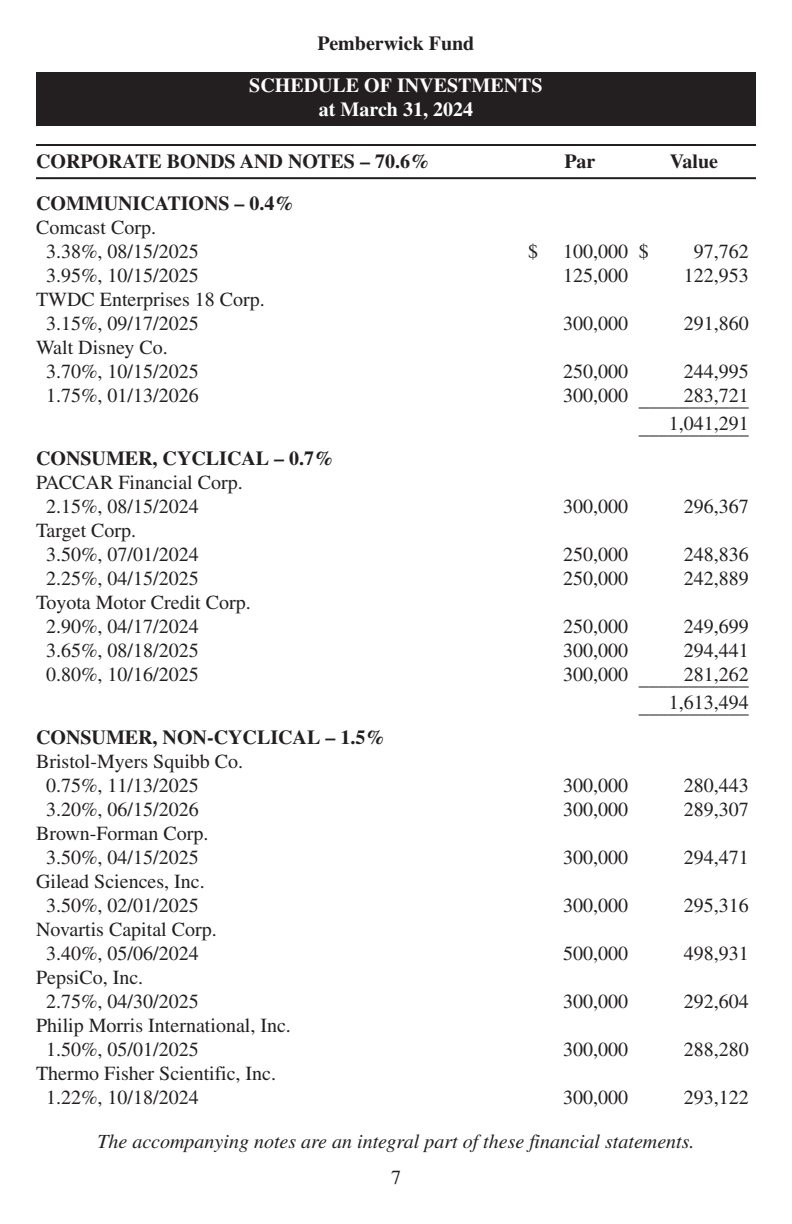
<style>
.page{position:relative;width:792px;height:1224px;background:#fff}
.page>*{position:absolute;margin:0;border:0;box-sizing:border-box;transform-origin:0 0}
.t1{font:20px/24px "Times";color:#231f20}
.t2{font:700 20px "Times";color:#231f20}
.t3{font:italic 20px "Times";color:#231f20}
.t4{font:700 20px/24px "Times";color:#fff;text-align:center}
</style>
<div class="page">
<div style="left:36px;top:72px;width:720px;height:54px;background:#231f20"></div>
<hr style="left:36px;top:144px;width:720px;height:2px;background:#231f20">
<hr style="left:36px;top:177px;width:720px;height:2px;background:#231f20">
<p class="t2" style="left:318px;top:36px;width:158px">Pemberwick Fund</p>
<p class="t4" style="left:249px;top:75px;width:295px">SCHEDULE OF INVESTMENTS at March 31, 2024</p>
<p class="t2" style="left:36px;top:154px;width:396px">CORPORATE BONDS AND NOTES – 70.6%</p>
<p class="t2" style="left:565px;top:154px;width:32px">Par</p>
<p class="t2" style="left:670px;top:154px;width:50px">Value</p>
<p class="t2" style="left:36px;top:196px;width:260px">COMMUNICATIONS – 0.4%</p>
<p class="t1" style="left:46px;top:217px;width:154px;text-indent:-10px">Comcast Corp.<br>3.38%, 08/15/2025</p>
<p class="t1" style="left:528px;top:241px;width:11px">$</p>
<p class="t1" style="left:563px;top:241px;width:87px">100,000 $</p>
<p class="t1" style="left:694px;top:241px;width:56px">97,762</p>
<p class="t1" style="left:46px;top:265px;width:154px">3.95%, 10/15/2025</p>
<p class="t1" style="left:563px;top:265px;width:66px">125,000</p>
<p class="t1" style="left:684px;top:265px;width:66px">122,953</p>
<p class="t1" style="left:46px;top:289px;width:220px;text-indent:-10px">TWDC Enterprises 18 Corp.<br>3.15%, 09/17/2025</p>
<p class="t1" style="left:563px;top:313px;width:66px">300,000</p>
<p class="t1" style="left:684px;top:313px;width:66px">291,860</p>
<p class="t1" style="left:46px;top:337px;width:154px;text-indent:-10px">Walt Disney Co.<br>3.70%, 10/15/2025</p>
<p class="t1" style="left:563px;top:361px;width:66px">250,000</p>
<p class="t1" style="left:684px;top:361px;width:66px">244,995</p>
<p class="t1" style="left:46px;top:385px;width:154px">1.75%, 01/13/2026</p>
<p class="t1" style="left:563px;top:381px;width:187px;line-height:32px;text-align:right">300,000 _____2_8_3_,7_2_1_ ___1_,_0_4_1_,2_9_1_</p>
<p class="t2" style="left:36px;top:451px;width:300px">CONSUMER, CYCLICAL – 0.7%</p>
<p class="t1" style="left:46px;top:472px;width:198px;text-indent:-10px">PACCAR Financial Corp.<br>2.15%, 08/15/2024</p>
<p class="t1" style="left:563px;top:496px;width:66px">300,000</p>
<p class="t1" style="left:684px;top:496px;width:66px">296,367</p>
<p class="t1" style="left:46px;top:520px;width:154px;text-indent:-10px">Target Corp.<br>3.50%, 07/01/2024</p>
<p class="t1" style="left:563px;top:544px;width:66px">250,000</p>
<p class="t1" style="left:684px;top:544px;width:66px">248,836</p>
<p class="t1" style="left:46px;top:568px;width:154px">2.25%, 04/15/2025</p>
<p class="t1" style="left:563px;top:568px;width:66px">250,000</p>
<p class="t1" style="left:684px;top:568px;width:66px">242,889</p>
<p class="t1" style="left:46px;top:592px;width:206px;text-indent:-10px">Toyota Motor Credit Corp.<br>2.90%, 04/17/2024</p>
<p class="t1" style="left:563px;top:616px;width:66px">250,000</p>
<p class="t1" style="left:684px;top:616px;width:66px">249,699</p>
<p class="t1" style="left:46px;top:640px;width:154px">3.65%, 08/18/2025</p>
<p class="t1" style="left:563px;top:640px;width:66px">300,000</p>
<p class="t1" style="left:684px;top:640px;width:66px">294,441</p>
<p class="t1" style="left:46px;top:664px;width:154px">0.80%, 10/16/2025</p>
<p class="t1" style="left:563px;top:660px;width:187px;line-height:32px;text-align:right">300,000 _____2_8_1_,2_6_2_ ___1_,_6_1_3_,4_9_4_</p>
<p class="t2" style="left:36px;top:730px;width:351px">CONSUMER, NON-CYCLICAL – 1.5%</p>
<p class="t1" style="left:46px;top:751px;width:199px;text-indent:-10px">Bristol-Myers Squibb Co.<br>0.75%, 11/13/2025</p>
<p class="t1" style="left:563px;top:775px;width:66px">300,000</p>
<p class="t1" style="left:684px;top:775px;width:66px">280,443</p>
<p class="t1" style="left:46px;top:799px;width:154px">3.20%, 06/15/2026</p>
<p class="t1" style="left:563px;top:799px;width:66px">300,000</p>
<p class="t1" style="left:684px;top:799px;width:66px">289,307</p>
<p class="t1" style="left:36px;top:823px;width:174px;text-align:center">Brown-Forman Corp.<br>3.50%, 04/15/2025</p>
<p class="t1" style="left:563px;top:847px;width:66px">300,000</p>
<p class="t1" style="left:684px;top:847px;width:66px">294,471</p>
<p class="t1" style="left:36px;top:871px;width:170px;text-align:center">Gilead Sciences, Inc.<br>3.50%, 02/01/2025</p>
<p class="t1" style="left:36px;top:919px;width:182px;text-align:center">Novartis Capital Corp.<br>3.40%, 05/06/2024</p>
<p class="t1" style="left:46px;top:967px;width:154px;text-indent:-10px">PepsiCo, Inc.<br>2.75%, 04/30/2025</p>
<p class="t1" style="left:46px;top:1015px;width:246px;text-indent:-10px">Philip Morris International, Inc.<br>1.50%, 05/01/2025</p>
<p class="t1" style="left:46px;top:1063px;width:232px;text-indent:-10px">Thermo Fisher Scientific, Inc.<br>1.22%, 10/18/2024</p>
<p class="t1" style="left:563px;top:895px;width:66px">300,000</p>
<p class="t1" style="left:684px;top:895px;width:66px">295,316</p>
<p class="t1" style="left:563px;top:943px;width:66px">500,000</p>
<p class="t1" style="left:684px;top:943px;width:66px">498,931</p>
<p class="t1" style="left:563px;top:991px;width:66px">300,000</p>
<p class="t1" style="left:684px;top:991px;width:66px">292,604</p>
<p class="t1" style="left:563px;top:1039px;width:66px">300,000</p>
<p class="t1" style="left:684px;top:1039px;width:66px">288,280</p>
<p class="t1" style="left:563px;top:1087px;width:66px">300,000</p>
<p class="t1" style="left:684px;top:1087px;width:66px">293,122</p>
<p class="t3" style="left:97px;top:1134px;width:599px">The accompanying notes are an integral part of these financial statements.</p>
<p class="t1" style="left:391px;top:1167px;width:11px">7</p>
</div>
